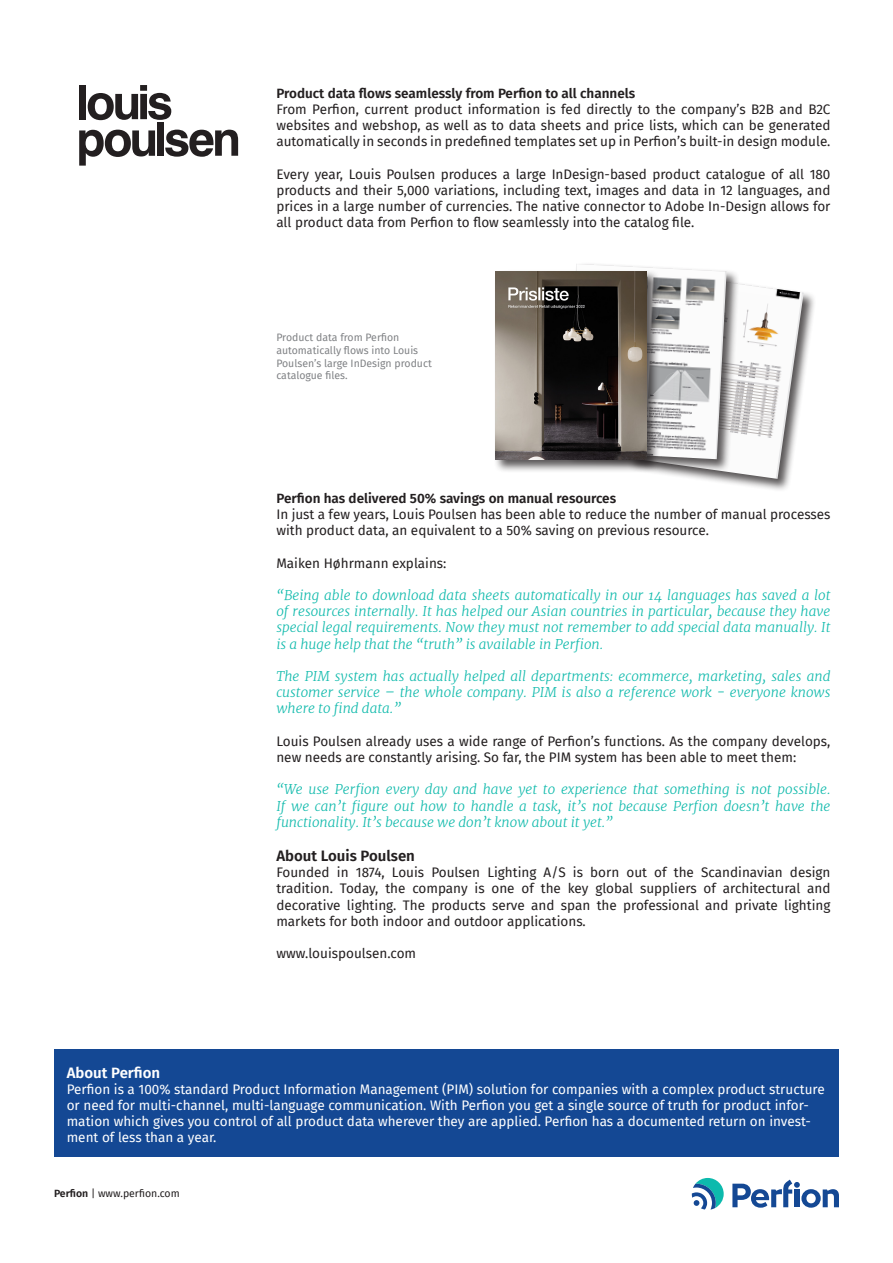
<style>
.page{position:relative;width:893px;height:1263px;background:#fff}
.page>*{position:absolute;margin:0;border:0;box-sizing:border-box;transform-origin:0 0}
.t1{font:600 15px "Fira Sans";color:#231f20}
.t2{font:600 15px "Fira Sans";color:#fff}
.t3{font:13.5px/16.2px "Fira Sans";color:#231f20;text-align:justify}
.t4{font:italic 300 13.5px/16.2px "Merriweather";color:#10baac;text-align:justify}
.t5{font:13.5px/16.2px "Fira Sans";color:#fff}
.t6{font:600 13.5px "Fira Sans";color:#231f20}
.t7{font:10.5px/12.6px "Fira Sans";color:#808285}
.t8{font:10.5px "Fira Sans";color:#231f20}
.s1{font-weight:600}
</style>
<div class="page">
<div style="left:54px;top:1049px;width:785px;height:108px;background:#144894"></div>
<div style="left:79px;top:85px;width:7px;height:34px;background:#231f20"></div>
<svg style="left:88px;top:85px;width:83px;height:35px"></svg>
<svg style="left:79px;top:130px;width:76px;height:36px"></svg>
<div style="left:157px;top:122px;width:7px;height:34px;background:#231f20"></div>
<svg style="left:165px;top:130px;width:73px;height:27px"></svg>
<svg style="left:692px;top:1178px;width:32px;height:31px"></svg>
<svg style="left:732px;top:1179px;width:107px;height:29px"></svg>
<div style="left:628px;top:271px;width:189px;height:221px;background:#231f20;opacity:.75"></div>
<img style="left:629px;top:272px;width:175px;height:207px">
<div style="left:565px;top:262px;width:174px;height:210px;background:#231f20;opacity:.75"></div>
<img style="left:567px;top:264px;width:160px;height:195px">
<div style="left:494px;top:269px;width:166px;height:204px;background:#231f20;opacity:.75"></div>
<img style="left:495px;top:272px;width:151px;height:187px">
<p class="t6" style="left:276px;top:82px;width:360px">Product data flows seamlessly from Perfion to all channels</p>
<p class="t3" style="left:276px;top:101px;width:556px">From Perfion, current product information is fed directly to the company’s B2B and B2C websites and webshop, as well as to data sheets and price lists, which can be generated automatically in seconds in predefined templates set up in Perfion’s built-in design module.</p>
<p class="t3" style="left:276px;top:165px;width:556px">Every year, Louis Poulsen produces a large InDesign-based product catalogue of all 180 products and their 5,000 variations, including text, images and data in 12 languages, and prices in a large number of currencies. The native connector to Adobe In-Design allows for all product data from Perfion to flow seamlessly into the catalog file.</p>
<p class="t7" style="left:276px;top:331px;width:157px">Product data from Perfion automatically flows into Louis<br>Poulsen’s large InDesign product catalogue files.</p>
<p class="t6" style="left:276px;top:487px;width:341px">Perfion has delivered 50% savings on manual resources</p>
<p class="t3" style="left:276px;top:506px;width:556px">In just a few years, Louis Poulsen has been able to reduce the number of manual processes with product data, an equivalent to a 50% saving on previous resource.</p>
<p class="t3" style="left:276px;top:554px;width:172px">Maiken Høhrmann explains:</p>
<p class="t4" style="left:276px;top:587px;width:556px">“Being able to download data sheets automatically in our 14 languages has saved a lot of resources internally. It has helped our Asian countries in particular, because they have special legal requirements. Now they must not remember to add special data manually. It is a huge help that the “truth” is available in Perfion.</p>
<p class="t4" style="left:276px;top:668px;width:556px">The PIM system has actually helped all departments: ecommerce, marketing, sales and customer service – the whole company. PIM is also a reference work - everyone knows where to find data.”</p>
<p class="t3" style="left:276px;top:732px;width:556px">Louis Poulsen already uses a wide range of Perfion’s functions. As the company develops, new needs are constantly arising. So far, the PIM system has been able to meet them:</p>
<p class="t4" style="left:276px;top:781px;width:556px">“We use Perfion every day and have yet to experience that something is not possible.<br>If we can’t figure out how to handle a task, it’s not because Perfion doesn’t have the functionality. It’s because we don’t know about it yet.”</p>
<p class="t1" style="left:276px;top:843px;width:140px">About Louis Poulsen</p>
<p class="t3" style="left:276px;top:864px;width:556px">Founded in 1874, Louis Poulsen Lighting A/S is born out of the Scandinavian design tradition. Today, the company is one of the key global suppliers of architectural and decorative lighting. The products serve and span the professional and private lighting markets for both indoor and outdoor applications.</p>
<p class="t3" style="left:276px;top:945px;width:141px">www.louispoulsen.com</p>
<p class="t2" style="left:67px;top:1060px;width:95px">About Perfion</p>
<p class="t5" style="left:67px;top:1080px;width:759px">Perfion is a 100% standard Product Information Management (PIM) solution for companies with a complex product structure or need for multi-channel, multi-language communication. With Perfion you get a single source of truth for product infor&shy;mation which gives you control of all product data wherever they are applied. Perfion has a documented return on invest&shy;ment of less than a year.</p>
<p class="t8" style="left:54px;top:1185px;width:127px"><span class="s1">Perfion</span> | www.perfion.com</p>
</div>
